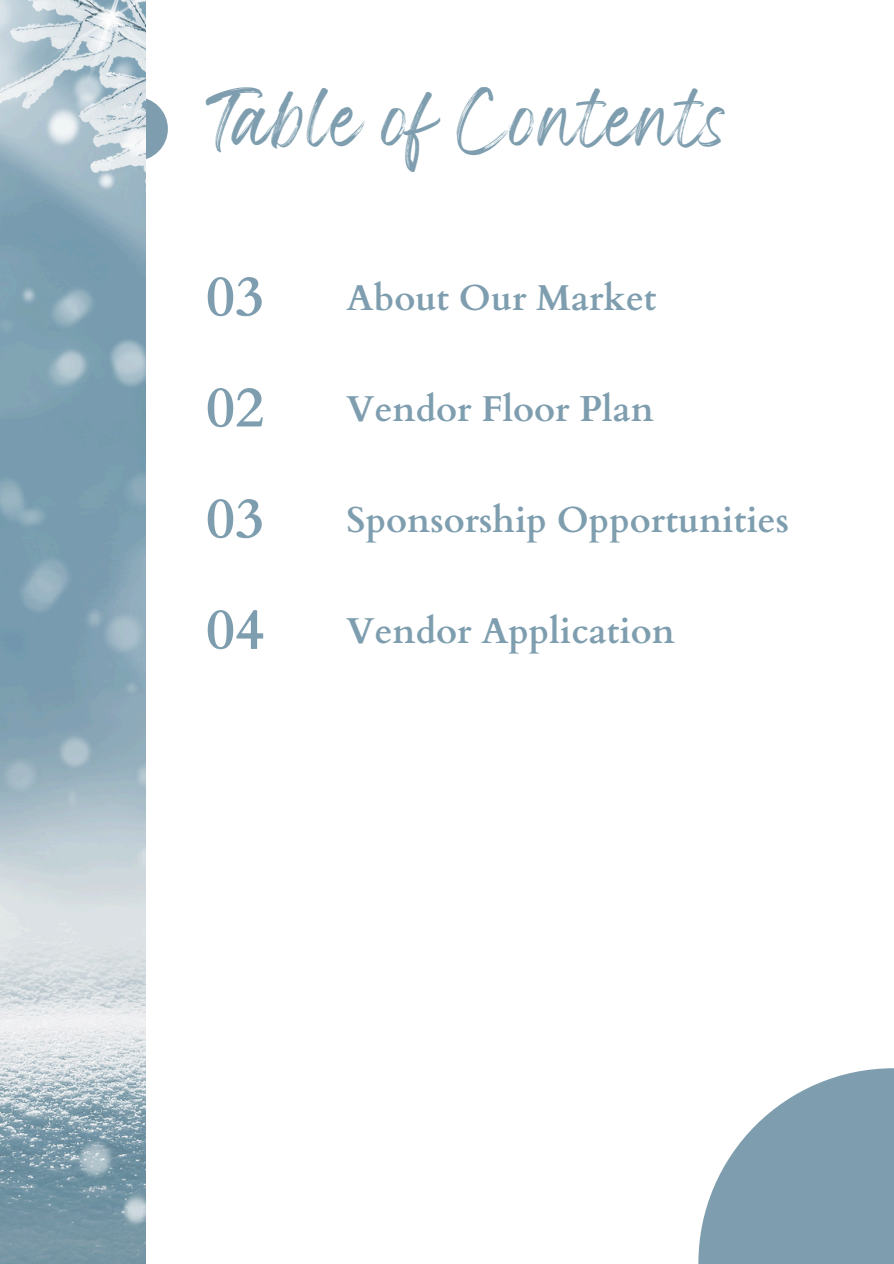
<style>
.page{position:relative;width:894px;height:1264px;background:#fff}
.page>*{position:absolute;margin:0;border:0;box-sizing:border-box;transform-origin:0 0}
.t1{font:700 57px "Cardo";color:#7e9eaf}
.t2{font:45px "Wonderful Branding";color:#7e9eaf}
.t3{font:700 36px "Cardo";color:#7e9eaf}
</style>
<div class="page">
<div style="left:104px;top:97px;width:64px;height:64px;background:#7e9eaf;border-radius:50%"></div>
<svg style="left:698px;top:1068px;width:195px;height:195px;fill:#7e9eaf"></svg>
<img style="left:0;top:0;width:145px;height:1263px">
<p class="t2" style="left:206px;top:109px;width:530px">Table of Contents</p>
<h1 class="t1" style="left:206px;top:250px;width:60px">03</h1>
<p class="t3" style="left:346px;top:269px;width:311px">About Our Market</p>
<h1 class="t1" style="left:206px;top:361px;width:60px">02</h1>
<p class="t3" style="left:346px;top:380px;width:308px">Vendor Floor Plan</p>
<h1 class="t1" style="left:206px;top:472px;width:60px">03</h1>
<p class="t3" style="left:346px;top:491px;width:444px">Sponsorship Opportunities</p>
<h1 class="t1" style="left:206px;top:583px;width:60px">04</h1>
<p class="t3" style="left:346px;top:601px;width:330px">Vendor Application</p>
</div>
